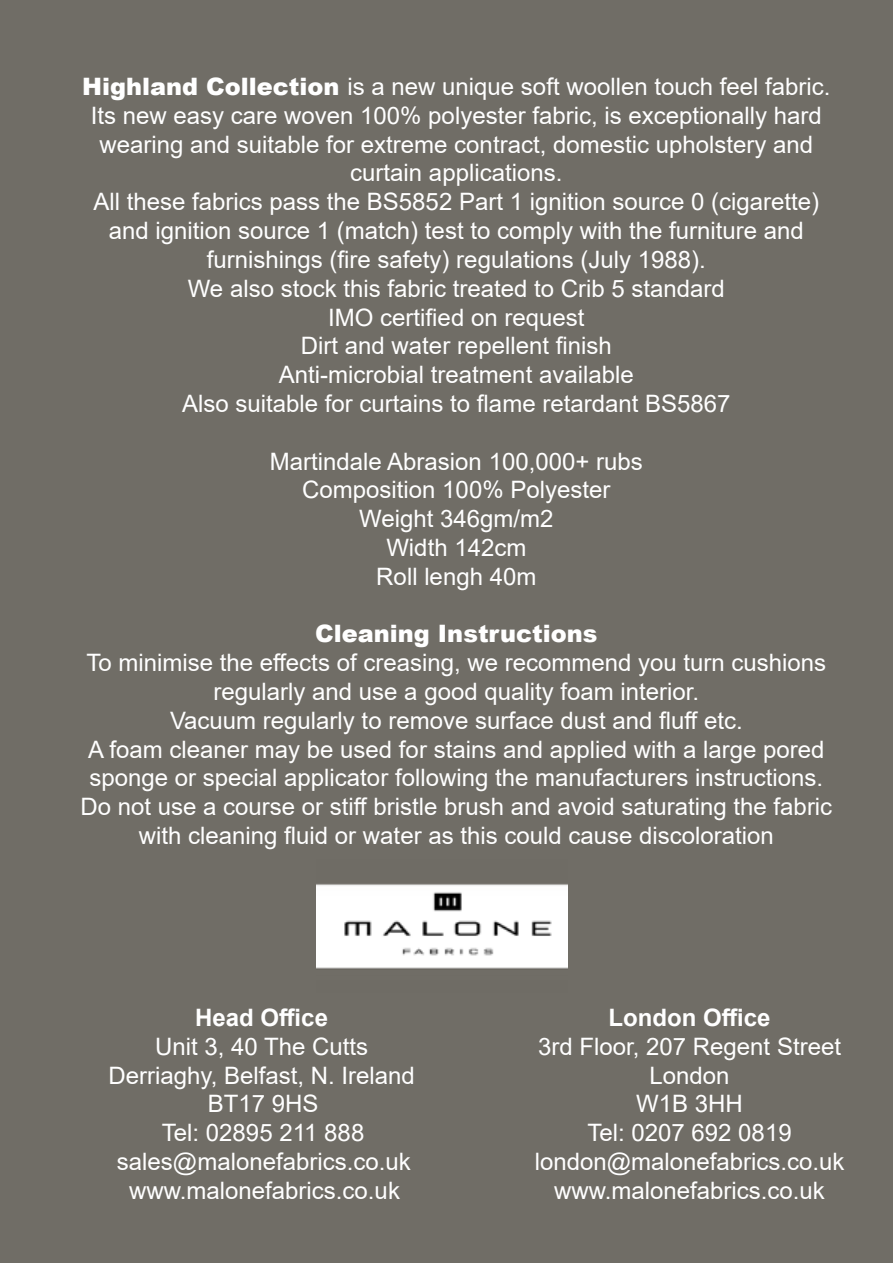
<style>
.page{position:relative;width:893px;height:1263px;background:#706d66}
.page>*{position:absolute;margin:0;border:0;box-sizing:border-box;transform-origin:0 0}
.t1{font:24px/28.8px "Arial";color:#fff;text-align:center}
.t2{font:700 24px "Arial";color:#fff}
.t3{font:900 24px "Arial";color:#fff}
.s1{font-weight:900}
</style>
<div class="page">
<img style="left:317px;top:884px;width:251px;height:85px">
<p class="t1" style="left:82px;top:72px;width:750px"><span class="s1">Highland Collection</span> is a new unique soft woollen touch feel fabric.<br>Its new easy care woven 100% polyester fabric, is exceptionally hard wearing and suitable for extreme contract, domestic upholstery and curtain applications.<br>All these fabrics pass the BS5852 Part 1 ignition source 0 (cigarette) and ignition source 1 (match) test to comply with the furniture and furnishings (fire safety) regulations (July 1988).<br>We also stock this fabric treated to Crib 5 standard<br>IMO certified on request<br>Dirt and water repellent finish<br>Anti-microbial treatment available<br>Also suitable for curtains to flame retardant BS5867</p>
<p class="t1" style="left:270px;top:446px;width:374px">Martindale Abrasion 100,000+ rubs<br>Composition 100% Polyester<br>Weight 346gm/m2<br>Width 142cm<br>Roll lengh 40m</p>
<p class="t3" style="left:315px;top:616px;width:284px">Cleaning Instructions</p>
<p class="t1" style="left:80px;top:648px;width:753px">To minimise the effects of creasing, we recommend you turn cushions regularly and use a good quality foam interior.<br>Vacuum regularly to remove surface dust and fluff etc.<br>A foam cleaner may be used for stains and applied with a large pored sponge or special applicator following the manufacturers instructions.<br>Do not use a course or stiff bristle brush and avoid saturating the fabric with cleaning fluid or water as this could cause discoloration</p>
<p class="t2" style="left:195px;top:1001px;width:134px">Head Office</p>
<p class="t1" style="left:108px;top:1032px;width:308px">Unit 3, 40 The Cutts<br>Derriaghy, Belfast, N. Ireland<br>BT17 9HS<br>Tel: 02895 211 888 sales@malonefabrics.co.uk www.malonefabrics.co.uk</p>
<p class="t2" style="left:609px;top:1001px;width:164px">London Office</p>
<p class="t1" style="left:535px;top:1032px;width:311px">3rd Floor, 207 Regent Street<br>London<br>W1B 3HH<br>Tel: 0207 692 0819 london@malonefabrics.co.uk www.malonefabrics.co.uk</p>
</div>
